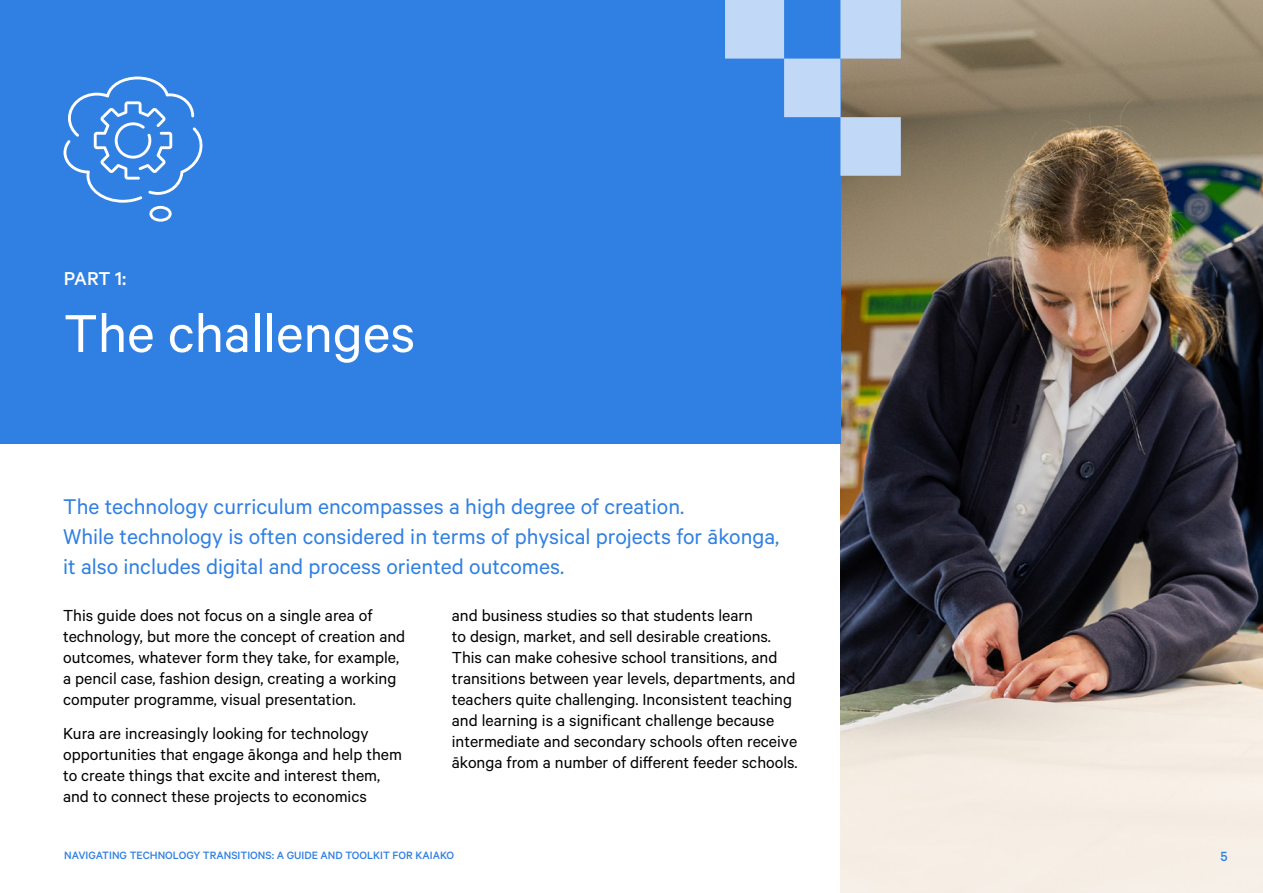
<style>
.page{position:relative;width:1263px;height:893px;background:#fff}
.page>*{position:absolute;margin:0;border:0;box-sizing:border-box;transform-origin:0 0}
.t1{font:60px "Calibre";color:#fff}
.t2{font:24px/30px "Calibre";color:#3080e3}
.t3{font:500 21px "Calibre";color:#fff}
.t4{font:18px/21px "Calibre";color:#000}
.t5{font:500 15px "Calibre";color:#3080e3}
.t6{font:500 12px "Calibre";color:#3080e3}
</style>
<div class="page">
<img style="left:840px;top:0;width:423px;height:893px">
<div style="left:0;top:0;width:840px;height:443px;background:#3080e3"></div>
<svg style="left:64px;top:77px;width:139px;height:145px"></svg>
<svg style="left:725px;top:0;width:176px;height:176px"></svg>
<p class="t3" style="left:64px;top:266px;width:64px">PART 1:</p>
<h1 class="t1" style="left:64px;top:298px;width:353px">The challenges</h1>
<h2 class="t2" style="left:63px;top:491px;width:718px">The technology curriculum encompasses a high degree of creation.<br>While technology is often considered in terms of physical projects for ākonga, it also includes digital and process oriented outcomes.</h2>
<p class="t4" style="left:63px;top:604px;width:344px">This guide does not focus on a single area of technology, but more the concept of creation and outcomes, whatever form they take, for example, a pencil case, fashion design, creating a working computer programme, visual presentation.</p>
<p class="t4" style="left:63px;top:722px;width:340px">Kura are increasingly looking for technology opportunities that engage ākonga and help them to create things that excite and interest them, and to connect these projects to economics</p>
<p class="t4" style="left:452px;top:604px;width:347px">and business studies so that students learn<br>to design, market, and sell desirable creations.<br>This can make cohesive school transitions, and transitions between year levels, departments, and teachers quite challenging. Inconsistent teaching and learning is a significant challenge because intermediate and secondary schools often receive ākonga from a number of different feeder schools.</p>
<p class="t6" style="left:64px;top:849px;width:392px">NAVIGATING TECHNOLOGY TRANSITIONS: A GUIDE AND TOOLKIT FOR KAIAKO</p>
<p class="t5" style="left:1220px;top:848px;width:9px">5</p>
</div>
